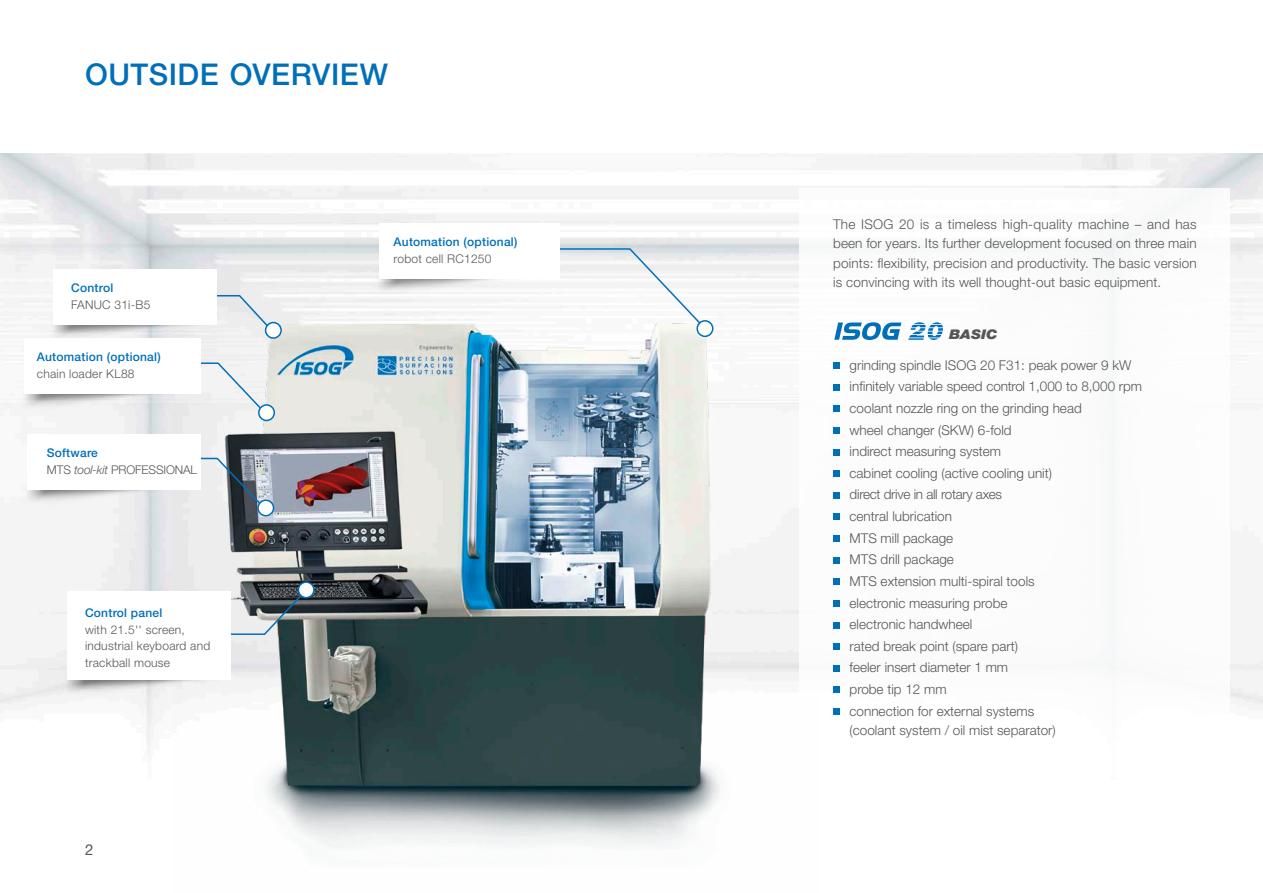
<style>
.page{position:relative;width:1263px;height:893px;background:#fff}
.page>*{position:absolute;margin:0;border:0;box-sizing:border-box;transform-origin:0 0}
.t1{font:500 30px "Helvetica Neue LT Pro";letter-spacing:.015em;color:#006fba}
.t2{font:15px "Helvetica Neue LT Pro";color:#565655}
.t3{font:300 13.5px/21.6px "Helvetica Neue LT Pro";color:#565655;text-align:justify}
.t4{font:italic 900 13.35px "Helvetica Neue LT Pro";color:#565655;scale:1.13 1}
.t5{font:300 12px/16.5px "Helvetica Neue LT Pro";letter-spacing:.02em;color:#565655}
.t6{font:500 12px "Helvetica Neue LT Pro";letter-spacing:.02em;color:#006fba}
.t7{font:300 12px/16.5px "Helvetica Neue LT Pro";letter-spacing:-.01em;color:#565655}
.s1{font-weight:500;color:#006fba}
.s2{font-style:italic}
</style>
<div class="page">
<img style="left:172px;top:260px;width:628px;height:608px">
<svg style="left:179px;top:457px;width:86px;height:52px;background:#a2a9af"></svg>
<svg style="left:176px;top:362px;width:89px;height:51px"></svg>
<svg style="left:205px;top:294px;width:67px;height:37px;background:#e1e6e9"></svg>
<svg style="left:161px;top:584px;width:151px;height:52px;background:#8a9195"></svg>
<div style="left:298px;top:582px;width:16px;height:16px;background:#fff;border-radius:50%"></div>
<div style="left:298px;top:581px;width:17px;height:17px;border:2px solid #006fba;border-radius:50%"></div>
<div style="left:258px;top:500px;width:16px;height:16px;background:#fff;border-radius:50%"></div>
<div style="left:257px;top:499px;width:17px;height:17px;border:2px solid #006fba;border-radius:50%"></div>
<div style="left:259px;top:405px;width:15px;height:15px;background:#fff;border-radius:50%"></div>
<div style="left:258px;top:404px;width:17px;height:17px;border:2px solid #006fba;border-radius:50%"></div>
<div style="left:266px;top:323px;width:15px;height:15px;background:#fff;border-radius:50%"></div>
<div style="left:265px;top:322px;width:17px;height:17px;border:2px solid #006fba;border-radius:50%"></div>
<img style="left:27px;top:274px;width:178px;height:83px">
<div style="left:53px;top:269px;width:164px;height:55px;background:#fff"></div>
<img style="left:41px;top:629px;width:178px;height:82px">
<div style="left:67px;top:591px;width:164px;height:89px;background:#fff"></div>
<svg style="left:524px;top:247px;width:183px;height:84px"></svg>
<img style="left:0;top:343px;width:176px;height:83px">
<div style="left:24px;top:338px;width:177px;height:56px;background:#fff"></div>
<div style="left:697px;top:321px;width:16px;height:15px;background:#fff;border-radius:50%"></div>
<div style="left:696px;top:320px;width:17px;height:17px;border:2px solid #006fba;border-radius:50%"></div>
<div style="left:28px;top:434px;width:173px;height:55px;background:#fff"></div>
<img style="left:352px;top:230px;width:178px;height:80px">
<div style="left:379px;top:224px;width:180px;height:55px;background:#fff"></div>
<div style="left:833px;top:362px;width:6px;height:7px;background:#006fba"></div>
<svg style="left:833px;top:384px;width:6px;height:6px"></svg>
<svg style="left:833px;top:406px;width:6px;height:6px"></svg>
<svg style="left:833px;top:427px;width:6px;height:6px"></svg>
<svg style="left:833px;top:449px;width:6px;height:6px"></svg>
<svg style="left:833px;top:471px;width:6px;height:6px"></svg>
<svg style="left:833px;top:492px;width:6px;height:6px"></svg>
<svg style="left:833px;top:514px;width:6px;height:6px"></svg>
<div style="left:833px;top:535px;width:6px;height:7px;background:#006fba"></div>
<svg style="left:833px;top:557px;width:6px;height:6px"></svg>
<svg style="left:833px;top:579px;width:6px;height:6px"></svg>
<div style="left:833px;top:600px;width:6px;height:7px;background:#006fba"></div>
<svg style="left:833px;top:622px;width:6px;height:6px"></svg>
<svg style="left:833px;top:644px;width:6px;height:6px"></svg>
<svg style="left:833px;top:665px;width:6px;height:6px"></svg>
<svg style="left:833px;top:687px;width:6px;height:6px"></svg>
<div style="left:833px;top:708px;width:6px;height:7px;background:#006fba"></div>
<svg style="left:834px;top:322px;width:67px;height:18px"></svg>
<svg style="left:908px;top:322px;width:35px;height:18px"></svg>
<h1 class="t1" style="left:85px;top:56px;width:304px">OUTSIDE OVERVIEW</h1>
<p class="t6" style="left:71px;top:281px;width:44px">Control</p>
<p class="t5" style="left:71px;top:296px;width:81px">FANUC 31i-B5</p>
<p class="t6" style="left:37px;top:350px;width:125px">Automation (optional)</p>
<p class="t5" style="left:37px;top:365px;width:99px">chain loader KL88</p>
<p class="t7" style="left:47px;top:444px;width:152px"><span class="s1">Software<br></span>MTS <span class="s2">tool-kit</span> PROFESSIONAL</p>
<p class="t6" style="left:85px;top:606px;width:79px">Control panel</p>
<p class="t5" style="left:85px;top:621px;width:127px">with 21.5'' screen, industrial keyboard and trackball mouse</p>
<p class="t2" style="left:85px;top:840px;width:10px">2</p>
<p class="t6" style="left:394px;top:235px;width:125px">Automation (optional)</p>
<p class="t5" style="left:394px;top:250px;width:99px">robot cell RC1250</p>
<p class="t3" style="left:833px;top:214px;width:365px;line-height:19.5px">The ISOG 20 is a timeless high-quality machine – and has been for years. Its further development focused on three main points: flexibility, precision and productivity. The basic version is convincing with its well thought-out basic equipment.</p>
<p class="t4" style="left:949px;top:326px;width:44px">BASIC</p>
<p class="t3" style="left:850px;top:354px;width:294px;text-align:left">grinding spindle ISOG 20 F31: peak power 9 kW infinitely variable speed control 1,000 to 8,000 rpm coolant nozzle ring on the grinding head<br>wheel changer (SKW) 6-fold<br>indirect measuring system<br>cabinet cooling (active cooling unit)<br>direct drive in all rotary axes<br>central lubrication<br>MTS mill package<br>MTS drill package<br>MTS extension multi-spiral tools<br>electronic measuring probe<br>electronic handwheel<br>rated break point (spare part)<br>feeler insert diameter 1 mm<br>probe tip 12 mm<br>connection for external systems</p>
<p class="t3" style="left:850px;top:719px;width:208px">(coolant system / oil mist separator)</p>
</div>
